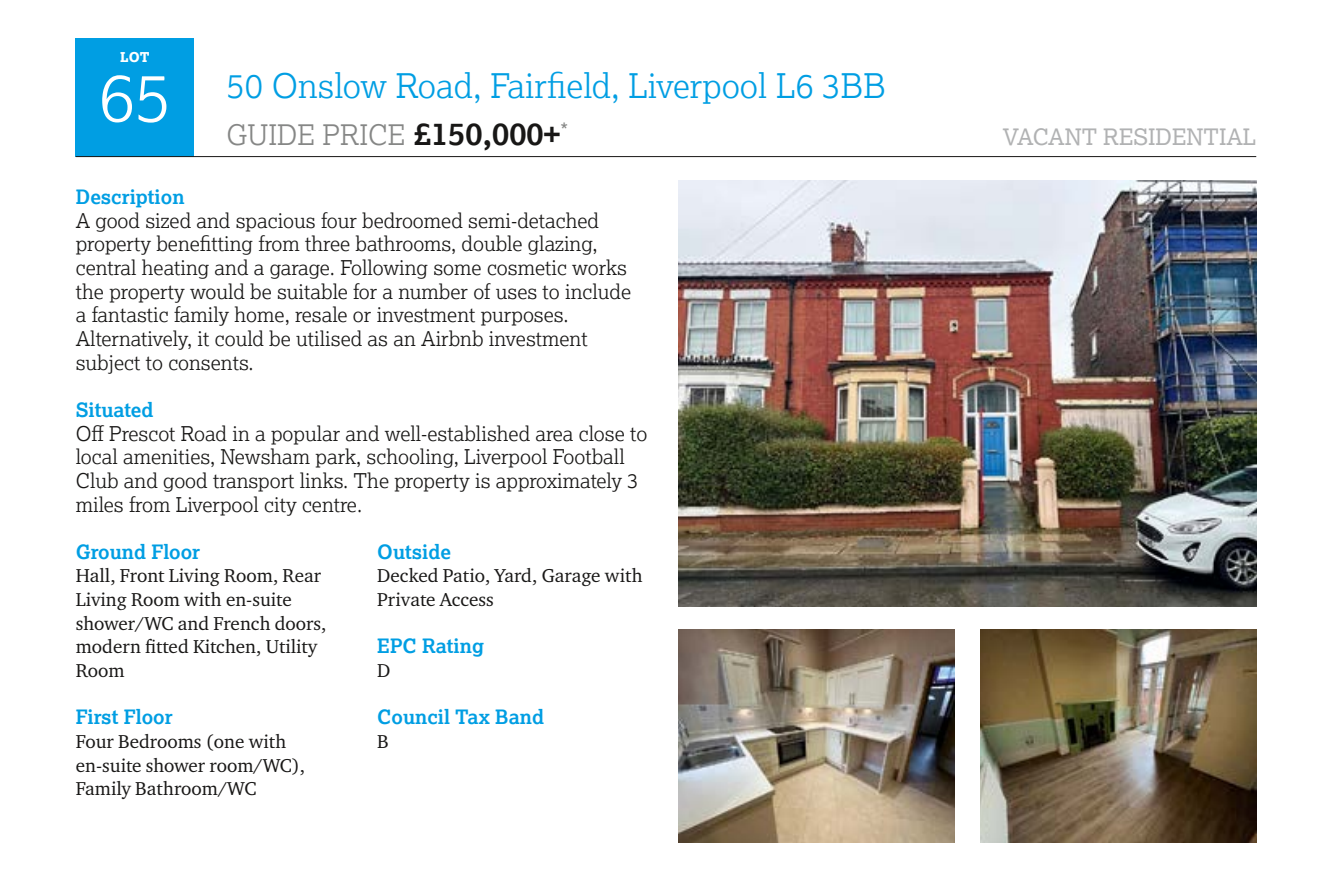
<style>
.page{position:relative;width:1336px;height:889px;background:#fff}
.page>*{position:absolute;margin:0;border:0;box-sizing:border-box;transform-origin:0 0}
.t1{font:300 67.5px "Lexia";color:#fff}
.t2{font:300 33.75px "Lexia";color:#009ee3}
.t3{font:300 28.12px "Lexia";color:#868786}
.t4{font:22.5px "Lexia";color:#b1b2b3}
.t5{font:300 20.25px/23.6px "Lexia";color:#181716}
.t6{font:20.25px "Lexia";color:#868786}
.t7{font:700 19.8px "Lexia";color:#009ee3}
.t8{font:19.12px/23.6px "Charter ITC Pro";color:#181716}
.t9{font:800 13.5px "Lexia";color:#fff}
.s1{font-weight:700;font-size:31.5px;color:#181716}
</style>
<div class="page">
<div style="left:76px;top:39px;width:118px;height:118px;background:#009ee3"></div>
<hr style="left:76px;top:156px;width:1180px;height:1px;background:#181716">
<img style="left:678px;top:629px;width:276px;height:213px">
<img style="left:980px;top:629px;width:276px;height:213px">
<img style="left:678px;top:180px;width:578px;height:426px">
<p class="t9" style="left:120px;top:49px;width:31px">LOT</p>
<h1 class="t1" style="left:98px;top:54px;width:74px">65</h1>
<h2 class="t2" style="left:226px;top:64px;width:661px">50 Onslow Road, Fairfield, Liverpool L6 3BB</h2>
<h3 class="t3" style="left:226px;top:117px;width:335px">GUIDE PRICE <span class="s1">£150,000+</span></h3>
<p class="t4" style="left:1002px;top:123px;width:255px">VACANT RESIDENTIAL</p>
<p class="t6" style="left:560px;top:118px;width:9px">*</p>
<p class="t7" style="left:76px;top:184px;width:110px">Description</p>
<p class="t5" style="left:76px;top:208px;width:557px">A good sized and spacious four bedroomed semi-detached property benefitting from three bathrooms, double glazing, central heating and a garage. Following some cosmetic works the property would be suitable for a number of uses to include a fantastic family home, resale or investment purposes.<br>Alternatively, it could be utilised as an Airbnb investment subject to consents.</p>
<p class="t7" style="left:76px;top:397px;width:79px">Situated</p>
<p class="t5" style="left:76px;top:421px;width:573px">Off Prescot Road in a popular and well-established area close to local amenities, Newsham park, schooling, Liverpool Football Club and good transport links. The property is approximately 3 miles from Liverpool city centre.</p>
<p class="t7" style="left:76px;top:539px;width:126px">Ground Floor</p>
<p class="t8" style="left:76px;top:563px;width:252px">Hall, Front Living Room, Rear<br>Living Room with en-suite shower/WC and French doors, modern fitted Kitchen, Utility<br>Room</p>
<p class="t7" style="left:76px;top:704px;width:98px">First Floor</p>
<p class="t8" style="left:76px;top:729px;width:231px">Four Bedrooms (one with en-suite shower room/WC),<br>Family Bathroom/WC</p>
<p class="t7" style="left:377px;top:539px;width:75px">Outside</p>
<p class="t8" style="left:377px;top:563px;width:267px">Decked Patio, Yard, Garage with<br>Private Access</p>
<p class="t7" style="left:377px;top:633px;width:108px">EPC Rating</p>
<p class="t8" style="left:377px;top:658px;width:15px">D</p>
<p class="t7" style="left:377px;top:704px;width:168px">Council Tax Band</p>
<p class="t8" style="left:377px;top:729px;width:13px">B</p>
</div>
